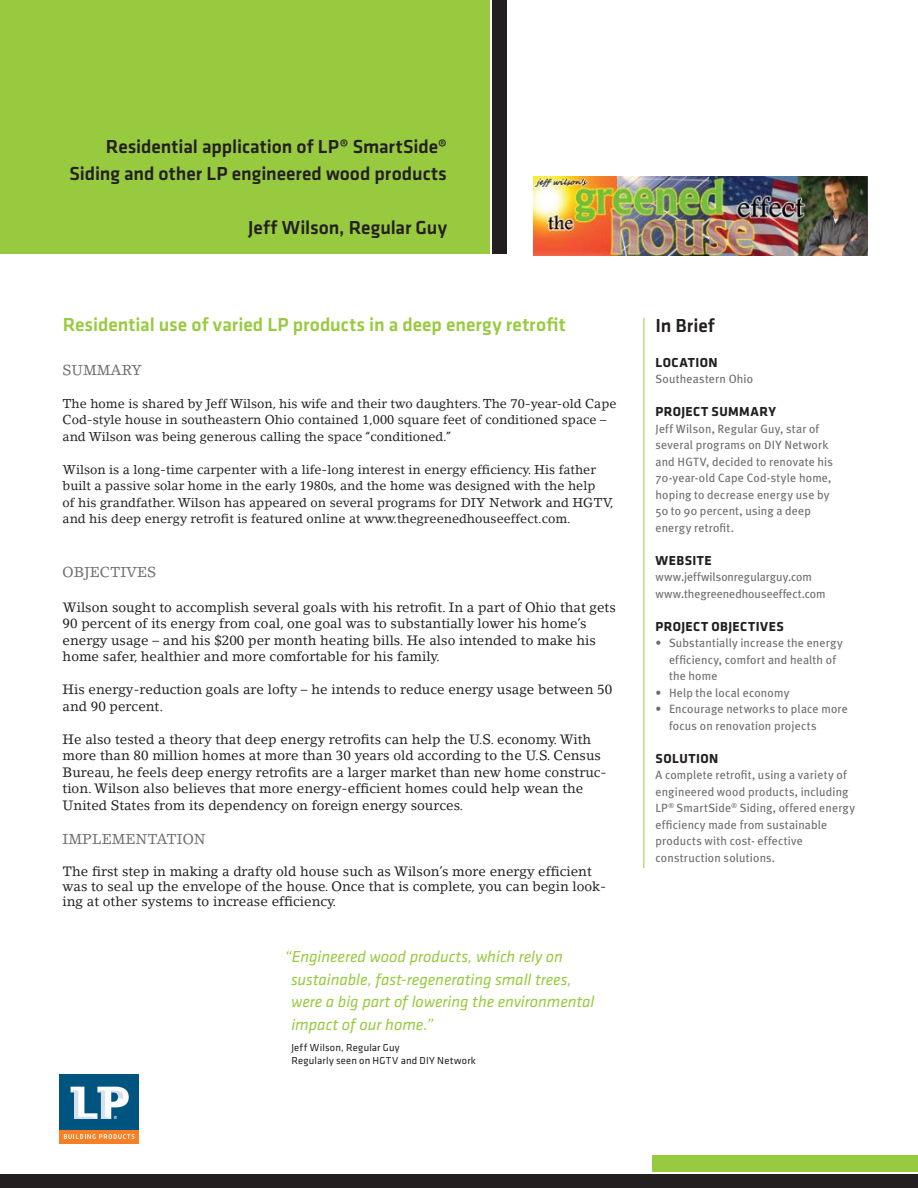
<style>
.page{position:relative;width:918px;height:1188px;background:#fff}
.page>*{position:absolute;margin:0;border:0;box-sizing:border-box;transform-origin:0 0}
.t1{font:500 19.5px/27px "Klavika";color:#231f20;text-align:right}
.t2{font:500 19.5px "Klavika";color:#98ca40}
.t3{font:italic 16.5px/22.5px "Klavika";letter-spacing:-.005em;color:#98ca40}
.t4{font:14.25px "Lino Letter";color:#6d6e70}
.t5{font:13.5px/16.5px "Lino Letter";color:#231f20}
.t6{font:700 13.5px "Klavika";letter-spacing:.035em;color:#231f20}
.t7{font:12.75px/16.5px "Lino Letter";color:#231f20}
.t8{font:12px/16.5px "Meta Plus";letter-spacing:.015em;color:#6d6e70}
.t9{font:12px/16.5px "Meta Plus";letter-spacing:-.005em;color:#6d6e70}
.t10{font:10.5px/12.6px "Klavika";letter-spacing:.02em;color:#231f20}
</style>
<div class="page">
<div style="left:0;top:0;width:489px;height:254px;background:#98ca40"></div>
<div style="left:0;top:1175px;width:918px;height:13px;background:#231f20"></div>
<div style="left:59px;top:1130px;width:80px;height:13px;background:#f58025"></div>
<svg style="left:64px;top:1134px;width:70px;height:5px"></svg>
<div style="left:59px;top:1074px;width:80px;height:56px;background:#005480"></div>
<svg style="left:71px;top:1087px;width:58px;height:32px"></svg>
<div style="left:492px;top:0;width:15px;height:254px;background:#231f20"></div>
<div style="left:652px;top:1155px;width:266px;height:17px;background:#98ca40"></div>
<hr style="left:644px;top:318px;width:1px;height:550px;background:#98ca40">
<img style="left:534px;top:177px;width:333px;height:78px">
<h1 class="t1" style="left:70px;top:134px;width:379px">Residential application of LP® SmartSide®<br>Siding and other LP engineered wood products</h1>
<h1 class="t1" style="left:248px;top:215px;width:200px">Jeff Wilson, Regular Guy</h1>
<h1 class="t2" style="left:63px;top:317px;width:504px">Residential use of varied LP products in a deep energy retrofit</h1>
<p class="t4" style="left:63px;top:365px;width:81px">SUMMARY</p>
<p class="t7" style="left:63px;top:396px;width:555px">The home is shared by Jeff Wilson, his wife and their two daughters. The 70-year-old Cape<br>Cod-style house in southeastern Ohio contained 1,000 square feet of conditioned space – and Wilson was being generous calling the space “conditioned.”</p>
<p class="t7" style="left:63px;top:462px;width:553px">Wilson is a long-time carpenter with a life-long interest in energy efficiency. His father built a passive solar home in the early 1980s, and the home was designed with the help<br>of his grandfather. Wilson has appeared on several programs for DIY Network and HGTV, and his deep energy retrofit is featured online at www.thegreenedhouseeffect.com.</p>
<p class="t4" style="left:63px;top:567px;width:95px">OBJECTIVES</p>
<p class="t5" style="left:63px;top:600px;width:555px">Wilson sought to accomplish several goals with his retrofit. In a part of Ohio that gets 90 percent of its energy from coal, one goal was to substantially lower his home’s energy usage – and his $200 per month heating bills. He also intended to make his home safer, healthier and more comfortable for his family.</p>
<p class="t5" style="left:63px;top:683px;width:551px">His energy-reduction goals are lofty – he intends to reduce energy usage between 50 and 90 percent.</p>
<p class="t5" style="left:63px;top:732px;width:546px">He also tested a theory that deep energy retrofits can help the U.S. economy. With more than 80 million homes at more than 30 years old according to the U.S. Census Bureau, he feels deep energy retrofits are a larger market than new home construc&shy;tion. Wilson also believes that more energy-efficient homes could help wean the United States from its dependency on foreign energy sources.</p>
<p class="t4" style="left:63px;top:834px;width:144px">IMPLEMENTATION</p>
<p class="t5" style="left:63px;top:865px;width:545px;line-height:15px">The first step in making a drafty old house such as Wilson’s more energy efficient was to seal up the envelope of the house. Once that is complete, you can begin look&shy;ing at other systems to increase efficiency.</p>
<p class="t3" style="left:291px;top:946px;width:305px;text-indent:-6px">“Engineered wood products, which rely on sustainable, fast-regenerating small trees, were a big part of lowering the environmental impact of our home.”</p>
<p class="t10" style="left:291px;top:1042px;width:186px">Jeff Wilson, Regular Guy<br>Regularly seen on HGTV and DIY Network</p>
<h1 class="t1" style="left:656px;top:314px;width:61px">In Brief</h1>
<p class="t6" style="left:656px;top:357px;width:64px">LOCATION</p>
<p class="t8" style="left:656px;top:371px;width:99px">Southeastern Ohio</p>
<p class="t6" style="left:656px;top:406px;width:122px">PROJECT SUMMARY</p>
<p class="t8" style="left:656px;top:421px;width:179px">Jeff Wilson, Regular Guy, star of several programs on DIY Network and HGTV, decided to renovate his<br>70-year-old Cape Cod-style home, hoping to decrease energy use by<br>50 to 90 percent, using a deep energy retrofit.</p>
<p class="t6" style="left:656px;top:555px;width:58px">WEBSITE</p>
<p class="t9" style="left:656px;top:569px;width:172px">www.jeffwilsonregularguy.com www.thegreenedhouseeffect.com</p>
<p class="t6" style="left:656px;top:621px;width:130px">PROJECT OBJECTIVES</p>
<p class="t8" style="left:669px;top:635px;width:175px;text-indent:-14px">• Substantially increase the energy efficiency, comfort and health of the home</p>
<p class="t8" style="left:656px;top:685px;width:135px">• Help the local economy</p>
<p class="t8" style="left:669px;top:701px;width:180px;text-indent:-14px">• Encourage networks to place more focus on renovation projects</p>
<p class="t6" style="left:656px;top:753px;width:64px">SOLUTION</p>
<p class="t8" style="left:656px;top:767px;width:201px">A complete retrofit, using a variety of engineered wood products, including LP<sup>®</sup> SmartSide<sup>®</sup> Siding, offered energy efficiency made from sustainable products with cost- effective construction solutions.</p>
</div>
